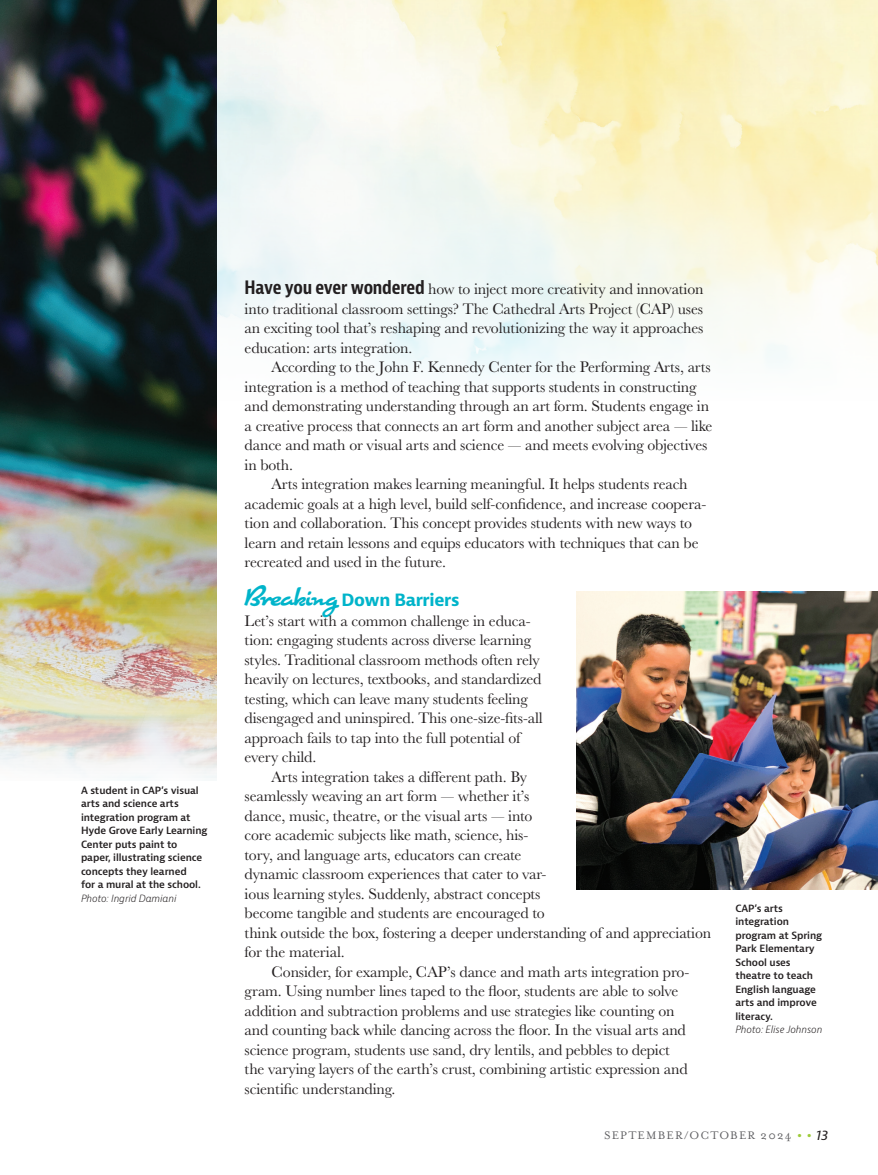
<style>
.page{position:relative;width:878px;height:1175px;background:#fff}
.page>*{position:absolute;margin:0;border:0;box-sizing:border-box;transform-origin:0 0}
.Feature_subhead{font:700 16.5px "Bernina Sans";letter-spacing:-.02em;color:#00b4ca}
.Body_copy_w__indent{font:15.75px/19.5px "Baskerville URW";letter-spacing:-.01em;color:#231f20}
.Body_copy_no_indent{font:15.75px/19.5px "Baskerville URW";letter-spacing:-.01em;color:#231f20;text-align:justify}
.t1{font:12.6px "Mrs Eaves OT";letter-spacing:.09em;color:#5f5f62}
.Body_bullets_2nd_level{font:600 9.75px/13.5px "Bernina Sans";letter-spacing:-.01em;color:#231f20}
.s1{font-weight:300;font-style:italic}
.s2{font-family:"Bernina Sans";font-weight:700;font-stretch:condensed;font-size:18px}
.s3{font-family:"Cuisine OT Pro";font-weight:400;font-size:24px}
.s4{font-size:21px;color:#9ecb3a}
.s5{font-family:"Bernina Sans";font-style:italic;font-size:13.5px;color:#231f20}
</style>
<div class="page">
<img style="left:216px;top:0;width:662px;height:401px">
<img style="left:0;top:0;width:216px;height:778px">
<img style="left:576px;top:591px;width:302px;height:298px">
<p class="Body_bullets_2nd_level" style="left:81px;top:783px;width:128px">A student in CAP’s visual arts and science arts integration program at<br>Hyde Grove Early Learning<br>Center puts paint to paper, illustrating science concepts they learned<br>for a mural at the school.<br><span class="s1">Photo: Ingrid Damiani</span></p>
<p class="Body_copy_no_indent" style="left:244px;top:279px;width:460px"><span class="s2">Have you ever wondered</span> how to inject more creativity and innovation into traditional classroom settings? The Cathedral Arts Project (CAP) uses an exciting tool that’s reshaping and revolutionizing the way it approaches education: arts integration.</p>
<p class="Body_copy_w__indent" style="left:244px;top:357px;width:469px;text-indent:27px">According to the John F. Kennedy Center for the Performing Arts, arts integration is a method of teaching that supports students in constructing and demonstrating understanding through an art form. Students engage in a creative process that connects an art form and another subject area — like dance and math or visual arts and science — and meets evolving objectives in both.</p>
<p class="Body_copy_w__indent" style="left:244px;top:474px;width:463px;text-indent:27px">Arts integration makes learning meaningful. It helps students reach academic goals at a high level, build self-confidence, and increase coopera&shy;tion and collaboration. This concept provides students with new ways to learn and retain lessons and equips educators with techniques that can be recreated and used in the future.</p>
<p class="Feature_subhead" style="left:244px;top:589px;width:216px"><span class="s3">Breaking</span> Down Barriers</p>
<p class="Body_copy_no_indent" style="left:244px;top:610px;width:299px;text-align:left">Let’s start with a common challenge in educa&shy;tion: engaging students across diverse learning styles. Traditional classroom methods often rely heavily on lectures, textbooks, and standardized testing, which can leave many students feeling disengaged and uninspired. This one-size-fits-all approach fails to tap into the full potential of every child.</p>
<p class="Body_copy_w__indent" style="left:244px;top:766px;width:468px;text-indent:27px">Arts integration takes a different path. By<br>seamlessly weaving an art form — whether it’s<br>dance, music, theatre, or the visual arts — into<br>core academic subjects like math, science, his-<br>tory, and language arts, educators can create<br>dynamic classroom experiences that cater to var-<br>ious learning styles. Suddenly, abstract concepts<br>become tangible and students are encouraged to<br>think outside the box, fostering a deeper understanding of and appreciation for the material.</p>
<p class="Body_copy_w__indent" style="left:244px;top:961px;width:446px;text-indent:27px">Consider, for example, CAP’s dance and math arts integration pro&shy;gram. Using number lines taped to the floor, students are able to solve addition and subtraction problems and use strategies like counting on and counting back while dancing across the floor. In the visual arts and science program, students use sand, dry lentils, and pebbles to depict the varying layers of the earth’s crust, combining artistic expression and scientific understanding.</p>
<p class="Body_bullets_2nd_level" style="left:735px;top:901px;width:88px">CAP’s arts integration program at Spring<br>Park Elementary<br>School uses theatre to teach<br>English language arts and improve literacy.<br><span class="s1">Photo: Elise Johnson</span></p>
<p class="t1" style="left:604px;top:1127px;width:225px">SEPTEMBER/OCTOBER 2024 <span class="s4">• •</span> <span class="s5">13</span></p>
</div>
